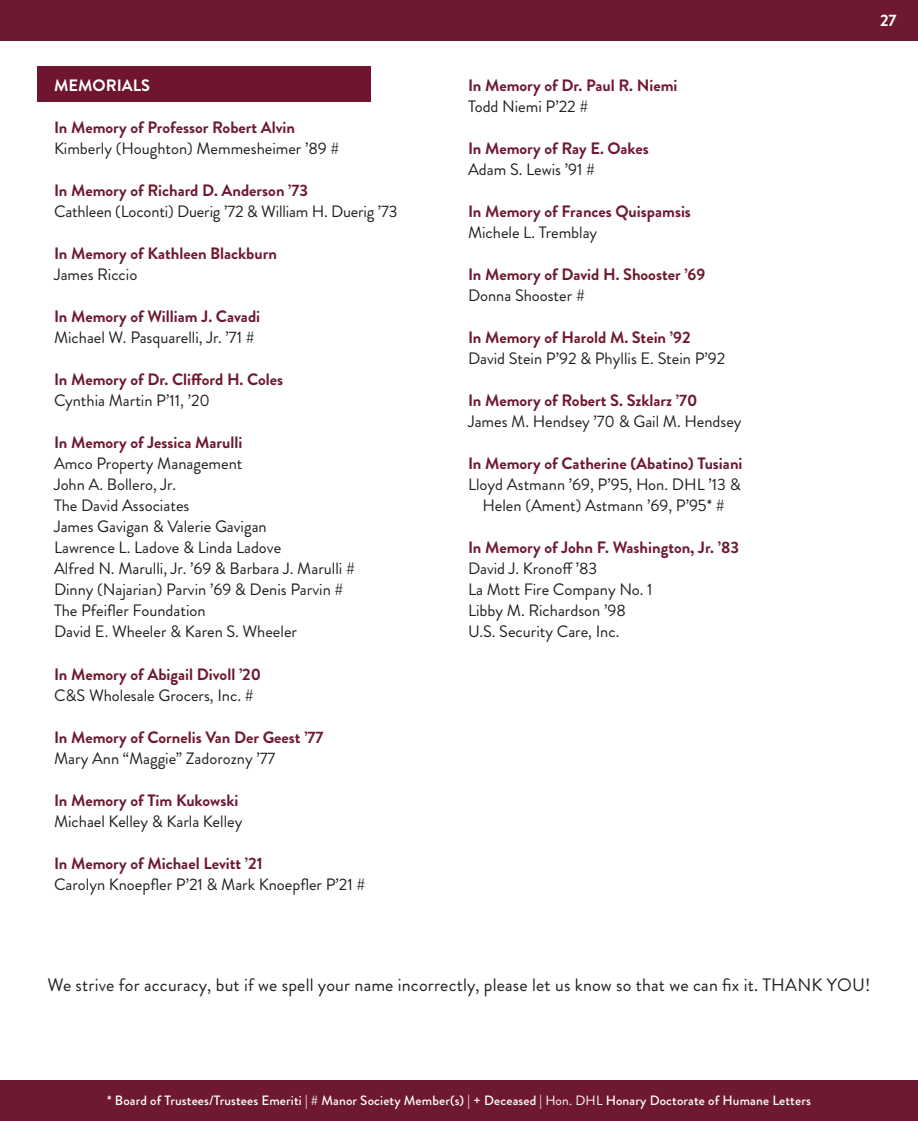
<style>
.page{position:relative;width:918px;height:1121px;background:#fff}
.page>*{position:absolute;margin:0;border:0;box-sizing:border-box;transform-origin:0 0}
.t1{font:18px "Brandon Grotesque";letter-spacing:.01em;color:#231f20}
.t2{font:16.5px "Brandon Grotesque";color:#231f20}
.t3{font:700 16.5px "Brandon Grotesque";color:#6f1931}
.t4{font:700 16.5px "Brandon Grotesque";color:#fff}
.t5{font:500 13.5px "Brandon Grotesque";letter-spacing:.01em;color:#fff}
.s1{font-weight:400}
</style>
<div class="page">
<div style="left:38px;top:67px;width:333px;height:35px;background:#6f1530"></div>
<div style="left:0;top:1080px;width:918px;height:40px;background:#6f1931"></div>
<div style="left:0;top:0;width:918px;height:40px;background:#6f1931"></div>
<p class="t4" style="left:54px;top:74px;width:98px">MEMORIALS</p>
<p class="t3" style="left:54px;top:116px;width:243px">In Memory of Professor Robert Alvin</p>
<p class="t2" style="left:54px;top:137px;width:287px">Kimberly (Houghton) Memmesheimer ’89 #</p>
<p class="t3" style="left:54px;top:179px;width:256px">In Memory of Richard D. Anderson ’73</p>
<p class="t2" style="left:54px;top:200px;width:345px">Cathleen (Loconti) Duerig ’72 &amp; William H. Duerig ’73</p>
<p class="t3" style="left:54px;top:242px;width:225px">In Memory of Kathleen Blackburn</p>
<p class="t2" style="left:54px;top:263px;width:85px">James Riccio</p>
<p class="t3" style="left:54px;top:305px;width:208px">In Memory of William J. Cavadi</p>
<p class="t2" style="left:54px;top:326px;width:202px">Michael W. Pasquarelli, Jr. ’71 #</p>
<p class="t3" style="left:54px;top:368px;width:231px">In Memory of Dr. Clifford H. Coles</p>
<p class="t2" style="left:54px;top:389px;width:158px">Cynthia Martin P’11, ’20</p>
<p class="t3" style="left:54px;top:431px;width:190px">In Memory of Jessica Marulli</p>
<p class="t2" style="left:54px;top:452px;width:190px">Amco Property Management</p>
<p class="t2" style="left:54px;top:473px;width:124px">John A. Bollero, Jr.</p>
<p class="t2" style="left:54px;top:494px;width:137px">The David Associates</p>
<p class="t2" style="left:54px;top:515px;width:214px">James Gavigan &amp; Valerie Gavigan</p>
<p class="t2" style="left:54px;top:536px;width:229px">Lawrence L. Ladove &amp; Linda Ladove</p>
<p class="t2" style="left:54px;top:557px;width:302px">Alfred N. Marulli, Jr. ’69 &amp; Barbara J. Marulli #</p>
<p class="t2" style="left:54px;top:578px;width:291px">Dinny (Najarian) Parvin ’69 &amp; Denis Parvin #</p>
<p class="t2" style="left:54px;top:599px;width:153px">The Pfeifler Foundation</p>
<p class="t2" style="left:54px;top:620px;width:245px">David E. Wheeler &amp; Karen S. Wheeler</p>
<p class="t3" style="left:54px;top:662px;width:209px">In Memory of Abigail Divoll ’20</p>
<p class="t2" style="left:54px;top:683px;width:201px">C&amp;S Wholesale Grocers, Inc. #</p>
<p class="t3" style="left:54px;top:725px;width:271px">In Memory of Cornelis Van Der Geest ’77</p>
<p class="t2" style="left:54px;top:746px;width:223px">Mary Ann “Maggie” Zadorozny ’77</p>
<p class="t3" style="left:54px;top:788px;width:186px">In Memory of Tim Kukowski</p>
<p class="t2" style="left:54px;top:809px;width:190px">Michael Kelley &amp; Karla Kelley</p>
<p class="t3" style="left:54px;top:851px;width:210px">In Memory of Michael Levitt ’21</p>
<p class="t2" style="left:54px;top:872px;width:313px">Carolyn Knoepfler P’21 &amp; Mark Knoepfler P’21 #</p>
<p class="t3" style="left:468px;top:74px;width:211px">In Memory of Dr. Paul R. Niemi</p>
<p class="t2" style="left:468px;top:95px;width:122px">Todd Niemi P’22 #</p>
<p class="t3" style="left:468px;top:137px;width:182px">In Memory of Ray E. Oakes</p>
<p class="t2" style="left:468px;top:158px;width:129px">Adam S. Lewis ’91 #</p>
<p class="t3" style="left:468px;top:200px;width:224px">In Memory of Frances Quispamsis</p>
<p class="t2" style="left:468px;top:221px;width:131px">Michele L. Tremblay</p>
<p class="t3" style="left:468px;top:263px;width:239px">In Memory of David H. Shooster ’69</p>
<p class="t2" style="left:468px;top:284px;width:118px">Donna Shooster #</p>
<p class="t3" style="left:468px;top:326px;width:224px">In Memory of Harold M. Stein ’92</p>
<p class="t2" style="left:468px;top:347px;width:259px">David Stein P’92 &amp; Phyllis E. Stein P’92</p>
<p class="t3" style="left:468px;top:389px;width:231px">In Memory of Robert S. Szklarz ’70</p>
<p class="t2" style="left:468px;top:410px;width:275px">James M. Hendsey ’70 &amp; Gail M. Hendsey</p>
<p class="t3" style="left:468px;top:452px;width:276px">In Memory of Catherine (Abatino) Tusiani</p>
<p class="t2" style="left:468px;top:473px;width:274px">Lloyd Astmann ’69, P’95, Hon. DHL ’13 &amp;</p>
<p class="t2" style="left:483px;top:494px;width:244px">Helen (Ament) Astmann ’69, P’95* #</p>
<p class="t3" style="left:468px;top:536px;width:273px">In Memory of John F. Washington, Jr. ’83</p>
<p class="t2" style="left:468px;top:557px;width:131px">David J. Kronoff ’83</p>
<p class="t2" style="left:468px;top:578px;width:186px">La Mott Fire Company No. 1</p>
<p class="t2" style="left:468px;top:599px;width:159px">Libby M. Richardson ’98</p>
<p class="t2" style="left:468px;top:620px;width:153px">U.S. Security Care, Inc.</p>
<p class="t4" style="left:880px;top:9px;width:18px">27</p>
<p class="t1" style="left:48px;top:972px;width:824px">We strive for accuracy, but if we spell your name incorrectly, please let us know so that we can fix it. THANK YOU!</p>
<p class="t5" style="left:107px;top:1090px;width:705px">* Board of Trustees/Trustees Emeriti | # Manor Society Member(s) | + Deceased | <span class="s1">Hon. DHL</span> Honary Doctorate of Humane Letters</p>
</div>
